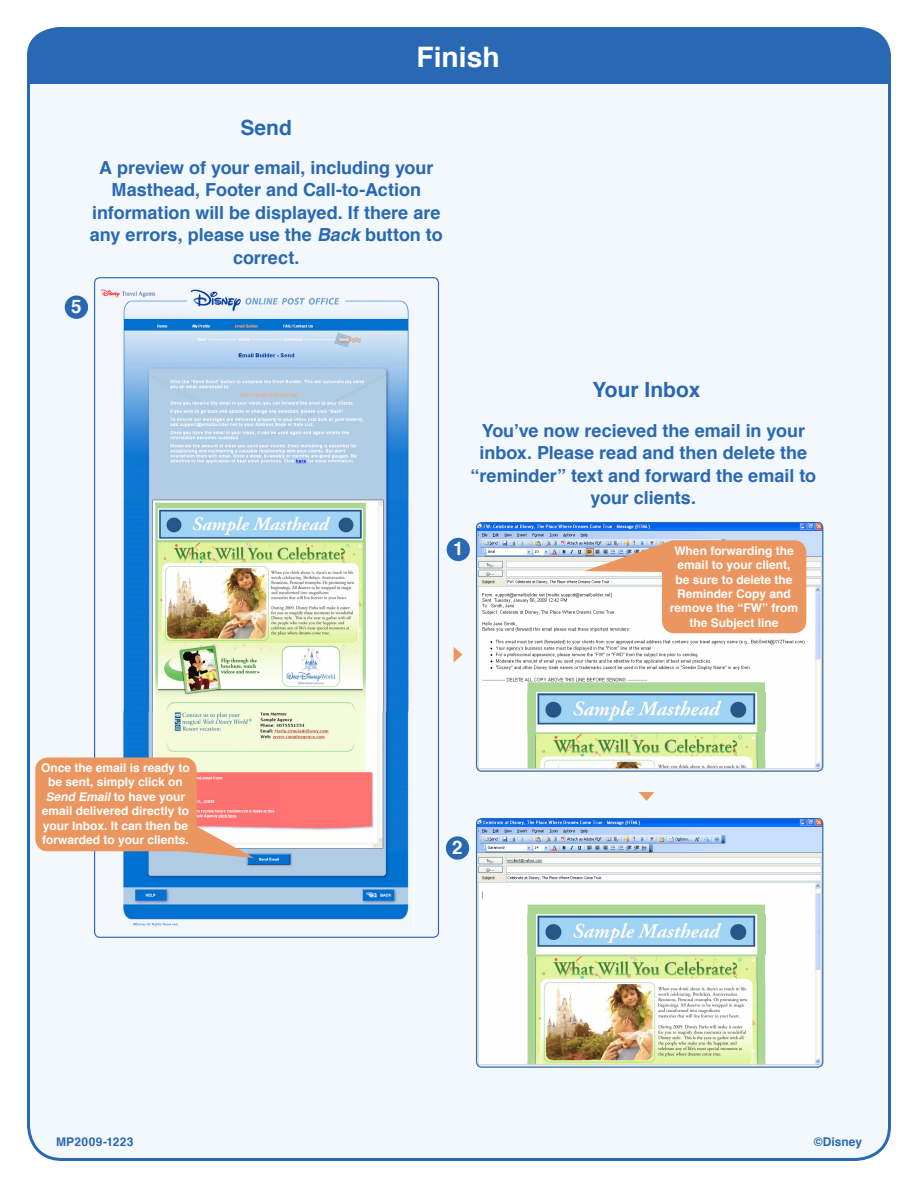
<style>
.page{position:relative;width:918px;height:1188px;background:#fff}
.page>*{position:absolute;margin:0;border:0;box-sizing:border-box;transform-origin:0 0}
.t1{font:700 28.2px "Helvetica";color:#fff}
.t2{font:700 21px "Helvetica";color:#2968b3}
.t3{font:700 18.6px "Helvetica";color:#fff}
.t4{font:700 18px/22.5px "Helvetica";color:#2968b3;text-align:center}
.t5{font:700 12px/14.4px "Helvetica";color:#fff;text-align:center}
.t6{font:700 12px "Helvetica";letter-spacing:.02em;color:#2968b3}
.s1{font-style:italic}
</style>
<div class="page">
<div style="left:28px;top:28px;width:862px;height:1132px;background:#f3f8fc;border-radius:34px"></div>
<div style="left:27px;top:27px;width:864px;height:38px;background:#2968b3"></div>
<div style="left:27px;top:65px;width:864px;height:19px;background:#2968b3"></div>
<img style="left:96px;top:289px;width:313px;height:637px">
<img style="left:477px;top:523px;width:346px;height:248px">
<div style="left:476px;top:522px;width:347px;height:250px;border:1px solid #2968b3;border-radius:5px"></div>
<img style="left:477px;top:819px;width:346px;height:248px">
<div style="left:476px;top:818px;width:347px;height:250px;border:1px solid #2968b3;border-radius:5px"></div>
<svg style="left:584px;top:541px;width:85px;height:31px;background:#d0b1a2"></svg>
<div style="left:662px;top:540px;width:144px;height:93px;background:#eb9660;border-radius:13px"></div>
<svg style="left:454px;top:647px;width:8px;height:15px"></svg>
<svg style="left:639px;top:792px;width:15px;height:9px"></svg>
<svg style="left:175px;top:819px;width:79px;height:39px"></svg>
<div style="left:35px;top:758px;width:162px;height:93px;background:#eb9660;border-radius:13px"></div>
<div style="left:66px;top:297px;width:21px;height:21px;background:#2968b3;border-radius:50%"></div>
<div style="left:65px;top:296px;width:23px;height:23px;border:2px solid #2968b3;border-radius:50%"></div>
<div style="left:448px;top:539px;width:21px;height:21px;background:#2968b3;border-radius:50%"></div>
<div style="left:447px;top:538px;width:23px;height:23px;border:2px solid #2968b3;border-radius:50%"></div>
<div style="left:447px;top:837px;width:21px;height:22px;background:#2968b3;border-radius:50%"></div>
<div style="left:446px;top:836px;width:23px;height:24px;border:2px solid #2968b3;border-radius:50%"></div>
<p class="t2" style="left:241px;top:108px;width:53px">Send</p>
<p class="t1" style="left:416px;top:31px;width:85px">Finish</p>
<p class="t4" style="left:90px;top:155px;width:354px">A preview of your email, including your Masthead, Footer and Call-to-Action information will be displayed. If there are any errors, please use the <span class="s1">Back</span> button to correct.</p>
<p class="t3" style="left:71px;top:290px;width:12px">5</p>
<p class="t2" style="left:592px;top:370px;width:110px">Your Inbox</p>
<p class="t4" style="left:471px;top:418px;width:347px">You’ve now recieved the email in your inbox. Please read and then delete the “reminder” text and forward the email to your clients.</p>
<p class="t3" style="left:453px;top:532px;width:12px">1</p>
<p class="t5" style="left:670px;top:543px;width:130px">When forwarding the email to your client, be sure to delete the<br>Reminder Copy and remove the “FW” from the Subject line</p>
<p class="t5" style="left:41px;top:760px;width:150px">Once the email is ready to be sent, simply click on<br><span class="s1">Send Email</span>to have your email delivered directly to your Inbox. It can then be forwarded to your clients.</p>
<p class="t3" style="left:452px;top:831px;width:12px">2</p>
<p class="t6" style="left:56px;top:1131px;width:79px">MP2009-1223</p>
<p class="t6" style="left:814px;top:1131px;width:50px">©Disney</p>
</div>
